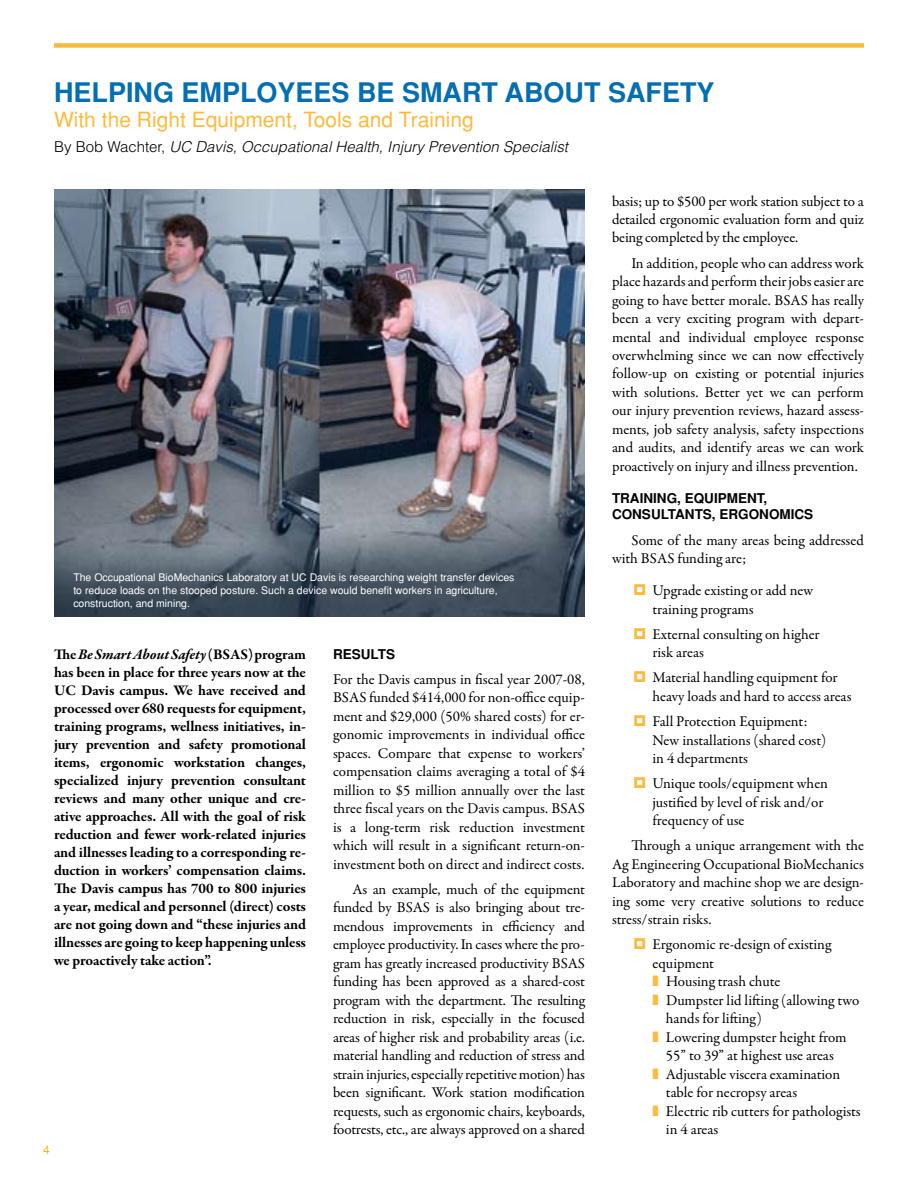
<style>
.page{position:relative;width:918px;height:1188px;background:#fff}
.page>*{position:absolute;margin:0;border:0;box-sizing:border-box;transform-origin:0 0}
.t1{font:700 27px "Helvetica";color:#036eb2}
.t2{font:21px "Helvetica";color:#fdba3d}
.t3{font:15px/18.5px "Garamond Premr Pro";letter-spacing:-.005em;color:#000}
.t4{font:700 15px/18px "Garamond Premr Pro";letter-spacing:-.015em;color:#000;text-align:justify}
.t5{font:italic 300 15px "Helvetica";color:#000}
.t6{font:700 13.5px/16.6px "Helvetica";color:#000}
.t7{font:12px "Helvetica";color:#fdb813}
.t8{font:10.5px/12.6px "Helvetica";color:#fff}
.s1{font-style:normal}
.s2{color:#fdba3d}
.s3{font-style:italic}
</style>
<div class="page">
<div style="left:54px;top:43px;width:810px;height:5px;background:#fdba3d"></div>
<img style="left:54px;top:189px;width:531px;height:427px">
<h1 class="t1" style="left:54px;top:77px;width:662px">HELPI NG EMPLOYEES BE SMART ABOUT SAFETY</h1>
<h2 class="t2" style="left:54px;top:107px;width:421px">With the Right Equipment, Tools and Training</h2>
<p class="t5" style="left:54px;top:137px;width:516px"><span class="s1">By Bob Wachter,</span> UC Davis, Occupational Health, Injury Prevention Specialist</p>
<p class="t3" style="left:612px;top:192px;width:254px;text-align:justify">basis; up to $500 per work station subject to a detailed ergonomic evaluation form and quiz being completed by the employee.</p>
<p class="t3" style="left:612px;top:254px;width:254px;text-align:justify;text-indent:19px">In addition, people who can address work place hazards and perform their jobs easier are going to have better morale. BSAS has really been a very exciting program with depart&shy;mental and individual employee response overwhelming since we can now effectively follow-up on existing or potential injuries with solutions. Better yet we can perform our injury prevention reviews, hazard assess&shy;ments, job safety analysis, safety inspections and audits, and identify areas we can work proactively on injury and illness prevention.</p>
<p class="t6" style="left:612px;top:490px;width:201px">TRAINING , EQUIPMENT,<br>CONSULTANTS, ERGONOMICS</p>
<p class="t3" style="left:612px;top:531px;width:254px;text-indent:19px">Some of the many areas being addressed with BSAS funding are;</p>
<p class="t3" style="left:652px;top:581px;width:162px">Upgrade existing or add new training programs</p>
<p class="t3" style="left:652px;top:625px;width:169px">External consulting on higher risk areas</p>
<p class="t3" style="left:652px;top:669px;width:201px">Material handling equipment for heavy loads and hard to access areas</p>
<p class="t3" style="left:652px;top:713px;width:175px">Fall Protection Equipment:<br>New installations (shared cost) in 4 departments</p>
<p class="t3" style="left:652px;top:775px;width:177px">Unique tools/equipment when justified by level of risk and/or frequency of use</p>
<p class="t3" style="left:612px;top:837px;width:254px;text-align:justify;text-indent:19px">Through a unique arrangement with the Ag Engineering Occupational BioMechanics Laboratory and machine shop we are design&shy;ing some very creative solutions to reduce stress/strain risks.</p>
<p class="t3" style="left:652px;top:936px;width:180px">Ergonomic re-design of existing</p>
<p class="t3" style="left:652px;top:954px;width:63px">equipment</p>
<p class="t3" style="left:652px;top:973px;width:129px"><span class="s2">❚</span> Housing trash chute</p>
<p class="t3" style="left:652px;top:991px;width:208px"><span class="s2">❚</span> Dumpster lid lifting (allowing two</p>
<p class="t3" style="left:666px;top:1010px;width:98px">hands for lifting)</p>
<p class="t3" style="left:652px;top:1028px;width:196px"><span class="s2">❚</span> Lowering dumpster height from</p>
<p class="t3" style="left:666px;top:1047px;width:169px">55” to 39” at highest use areas</p>
<p class="t3" style="left:652px;top:1065px;width:189px"><span class="s2">❚</span> Adjustable viscera examination</p>
<p class="t3" style="left:666px;top:1084px;width:133px">table for necropsy areas</p>
<p class="t3" style="left:652px;top:1102px;width:210px"><span class="s2">❚</span> Electric rib cutters for pathologists</p>
<p class="t3" style="left:666px;top:1121px;width:54px">in 4 areas</p>
<p class="t8" style="left:73px;top:571px;width:443px">The Occupational BioMechanics Laboratory at UC Davis is researching weight transfer devices to reduce loads on the stooped posture. Such a device would benefit workers in agriculture, construction, and mining.</p>
<p class="t4" style="left:54px;top:645px;width:254px">The <span class="s3">Be Smart About Safety</span> (BSAS) program has been in place for three years now at the UC Davis campus. We have received and processed over 680 requests for equipment, training programs, wellness initiatives, in&shy;jury prevention and safety promotional items, ergonomic workstation changes, specialized injury prevention consultant reviews and many other unique and cre&shy;ative approaches. All with the goal of risk reduction and fewer work-related injuries and illnesses leading to a corresponding re&shy;duction in workers’ compensation claims.<br>The Davis campus has 700 to 800 injuries a year, medical and personnel (direct) costs are not going down and “these injuries and illnesses are going to keep happening unless we proactively take action”.</p>
<p class="t6" style="left:333px;top:645px;width:62px">RESULTS</p>
<p class="t3" style="left:333px;top:670px;width:254px;text-align:justify">For the Davis campus in fiscal year 2007-08, BSAS funded $414,000 for non-office equip&shy;ment and $29,000 (50% shared costs) for er&shy;gonomic improvements in individual office spaces. Compare that expense to workers’ compensation claims averaging a total of $4 million to $5 million annually over the last three fiscal years on the Davis campus. BSAS is a long-term risk reduction investment which will result in a significant return-on&shy;investment both on direct and indirect costs.</p>
<p class="t3" style="left:333px;top:880px;width:254px;text-align:justify;text-indent:19px">As an example, much of the equipment funded by BSAS is also bringing about tre&shy;mendous improvements in efficiency and employee productivity. In cases where the pro&shy;gram has greatly increased productivity BSAS funding has been approved as a shared-cost program with the department. The resulting reduction in risk, especially in the focused areas of higher risk and probability areas (i.e. material handling and reduction of stress and strain injuries, especially repetitive motion) has been significant. Work station modification requests, such as ergonomic chairs, keyboards, footrests, etc., are always approved on a shared</p>
<p class="t7" style="left:43px;top:1143px;width:8px">4</p>
</div>
